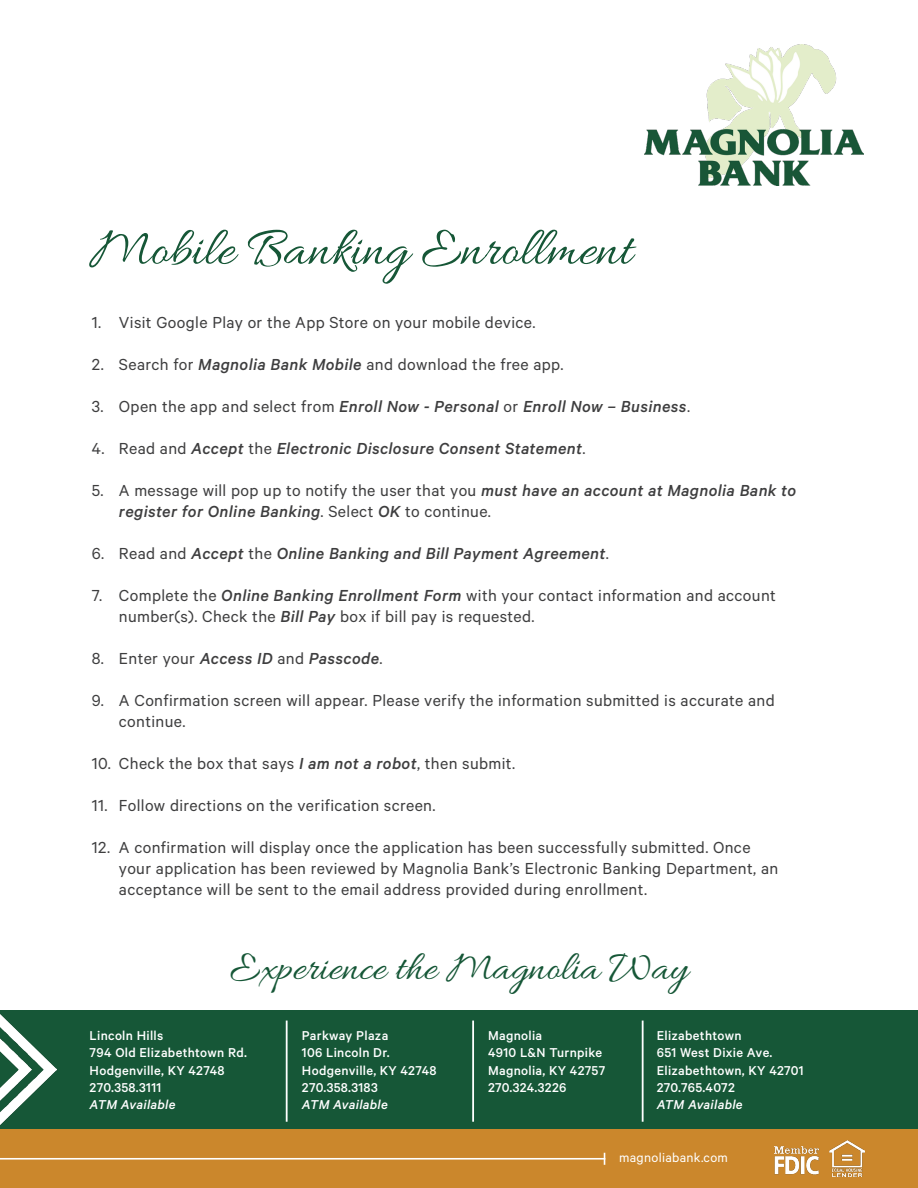
<style>
.page{position:relative;width:918px;height:1188px;background:#fff}
.page>*{position:absolute;margin:0;border:0;box-sizing:border-box;transform-origin:0 0}
.t1{font:55.5px "Allura";color:#165737}
.t2{font:42px "Allura";color:#165737}
.t3{font:18px/21px "Calibre";letter-spacing:.02em;color:#3e3e3f}
.t4{font:italic 500 18px "Calibre";letter-spacing:.02em;color:#3e3e3f}
.t5{font:500 14.4px "Calibre";letter-spacing:.02em;color:#fff}
.t6{font:italic 500 14.4px "Calibre";letter-spacing:.02em;color:#fff}
.t7{font:14.4px "Calibre";letter-spacing:.02em;color:#fff}
.s1{font-weight:500;font-style:italic}
.s2{font-weight:400;font-style:normal}
</style>
<div class="page">
<div style="left:0;top:1010px;width:918px;height:119px;background:#165737"></div>
<div style="left:0;top:1129px;width:918px;height:59px;background:#cb872c"></div>
<img style="left:774px;top:1140px;width:90px;height:36px">
<hr style="left:0;top:1158px;width:605px;height:2px;background:#fff">
<img style="left:0;top:1014px;width:56px;height:111px">
<hr style="left:286px;top:1021px;width:2px;height:101px;background:#fff">
<hr style="left:472px;top:1021px;width:2px;height:101px;background:#fff">
<hr style="left:642px;top:1021px;width:2px;height:101px;background:#fff">
<img style="left:645px;top:45px;width:219px;height:141px">
<p class="t1" style="left:90px;top:218px;width:544px">Mobile Banking Enrollment</p>
<p class="t3" style="left:92px;top:311px;width:445px">1. Visit Google Play or the App Store on your mobile device.</p>
<p class="t3" style="left:92px;top:353px;width:473px">2. Search for <span class="s1">Magnolia Bank Mobile</span> and download the free app.</p>
<p class="t4" style="left:92px;top:396px;width:600px"><span class="s2">3. Open the app and select from</span> Enroll Now - Personal <span class="s2">or</span> Enroll Now – Business<span class="s2">.</span></p>
<p class="t4" style="left:92px;top:438px;width:495px"><span class="s2">4. Read and</span> Accept <span class="s2">the</span> Electronic Disclosure Consent Statement<span class="s2">.</span></p>
<p class="t3" style="left:119px;top:479px;width:679px;text-indent:-27px">5. A message will pop up to notify the user that you <span class="s1">must have an account at Magnolia Bank to register for Online Banking</span>. Select <span class="s1">OK</span> to continue.</p>
<p class="t4" style="left:92px;top:543px;width:519px"><span class="s2">6. Read and</span> Accept <span class="s2">the</span> Online Banking and Bill Payment Agreement<span class="s2">.</span></p>
<p class="t3" style="left:119px;top:584px;width:658px;text-indent:-27px">7. Complete the <span class="s1">Online Banking Enrollment Form</span> with your contact information and account number(s). Check the <span class="s1">Bill Pay</span> box if bill pay is requested.</p>
<p class="t4" style="left:92px;top:648px;width:292px"><span class="s2">8. Enter your</span> Access ID <span class="s2">and</span> Passcode<span class="s2">.</span></p>
<p class="t3" style="left:119px;top:689px;width:657px;text-indent:-27px">9. A Confirmation screen will appear. Please verify the information submitted is accurate and continue.</p>
<p class="t3" style="left:92px;top:752px;width:425px">10. Check the box that says <span class="s1">I am not a robot</span>, then submit.</p>
<p class="t3" style="left:92px;top:794px;width:345px">11. Follow directions on the verification screen.</p>
<p class="t3" style="left:119px;top:836px;width:661px;text-indent:-27px">12. A confirmation will display once the application has been successfully submitted. Once your application has been reviewed by Magnolia Bank’s Electronic Banking Department, an acceptance will be sent to the email address provided during enrollment.</p>
<p class="t2" style="left:230px;top:944px;width:460px">Experience the Magnolia Way</p>
<p class="t5" style="left:90px;top:1027px;width:75px">Lincoln Hills</p>
<p class="t5" style="left:90px;top:1044px;width:159px">794 Old Elizabethtown Rd.</p>
<p class="t5" style="left:90px;top:1062px;width:137px">Hodgenville, KY 42748</p>
<p class="t5" style="left:90px;top:1079px;width:73px">270.358.3111</p>
<p class="t6" style="left:90px;top:1096px;width:87px">ATM Available</p>
<p class="t5" style="left:302px;top:1027px;width:88px">Parkway Plaza</p>
<p class="t5" style="left:302px;top:1044px;width:89px">106 Lincoln Dr.</p>
<p class="t5" style="left:302px;top:1062px;width:136px">Hodgenville, KY 42748</p>
<p class="t5" style="left:302px;top:1079px;width:77px">270.358.3183</p>
<p class="t6" style="left:302px;top:1096px;width:87px">ATM Available</p>
<p class="t5" style="left:488px;top:1027px;width:56px">Magnolia</p>
<p class="t5" style="left:488px;top:1044px;width:115px">4910 L&amp;N Turnpike</p>
<p class="t5" style="left:488px;top:1062px;width:119px">Magnolia, KY 42757</p>
<p class="t5" style="left:488px;top:1079px;width:80px">270.324.3226</p>
<p class="t5" style="left:657px;top:1027px;width:86px">Elizabethtown</p>
<p class="t5" style="left:657px;top:1044px;width:117px">651 West Dixie Ave.</p>
<p class="t5" style="left:657px;top:1062px;width:148px">Elizabethtown, KY 42701</p>
<p class="t5" style="left:657px;top:1079px;width:80px">270.765.4072</p>
<p class="t6" style="left:657px;top:1096px;width:87px">ATM Available</p>
<p class="t7" style="left:619px;top:1149px;width:110px">magnoliabank.com</p>
</div>
